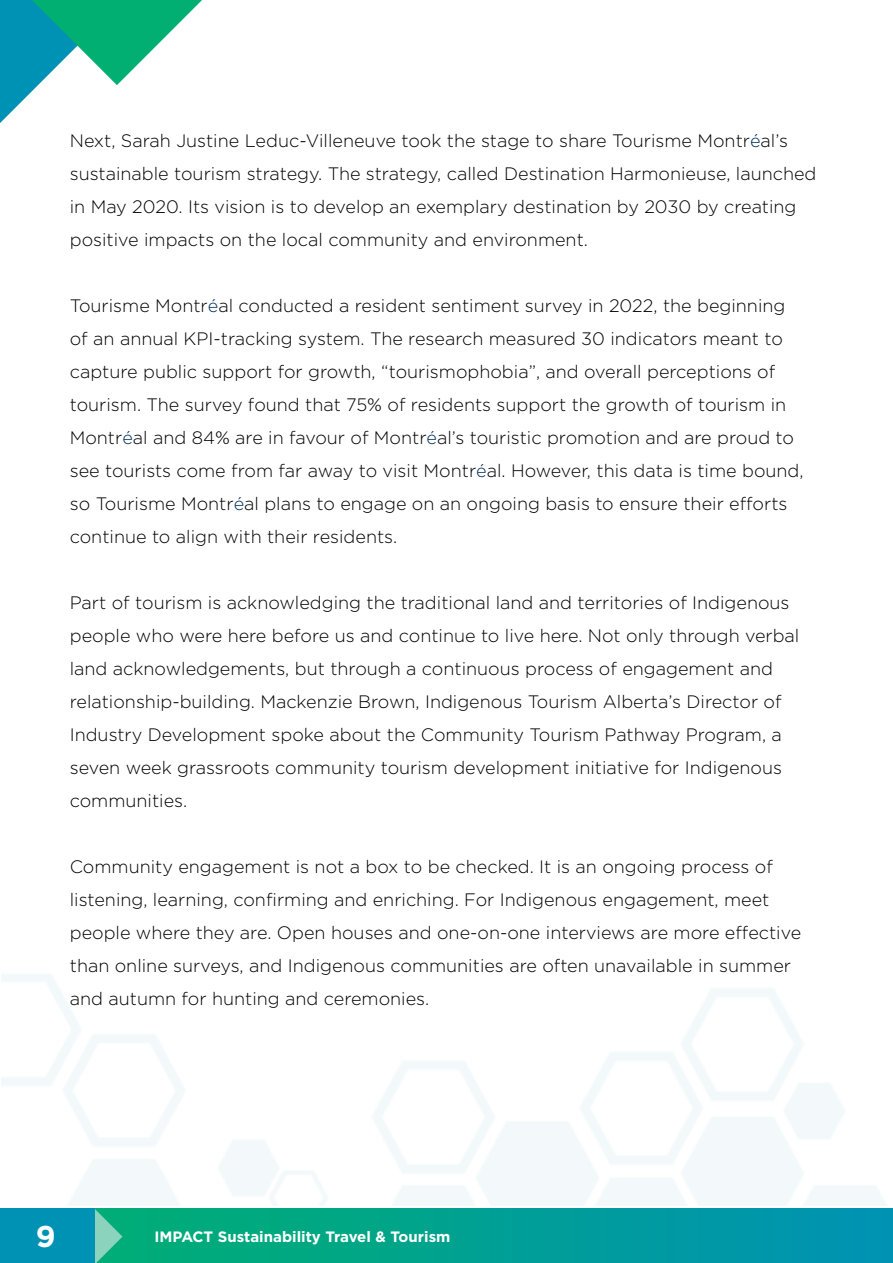
<style>
.page{position:relative;width:893px;height:1263px;background:#fff}
.page>*{position:absolute;margin:0;border:0;box-sizing:border-box;transform-origin:0 0}
.t1{font:700 30px "Gotham";color:#fff}
.t2{font:300 18px/33px "Gotham";color:#000}
.t3{font:700 15px "Gotham";color:#fff}
.s1{color:#00305b}
</style>
<div class="page">
<svg style="left:0;top:0;width:202px;height:123px"></svg>
<svg style="left:122px;top:1208px;width:771px;height:55px;background:#009f94"></svg>
<svg style="left:95px;top:1208px;width:27px;height:55px"></svg>
<div style="left:0;top:1208px;width:95px;height:55px;background:#0092b4"></div>
<p class="t2" style="left:70px;top:123px;width:748px">Next, Sarah Justine Leduc-Villeneuve took the stage to share Tourisme Montr<span class="s1">é</span>al’s sustainable tourism strategy. The strategy, called Destination Harmonieuse, launched in May 2020. Its vision is to develop an exemplary destination by 2030 by creating positive impacts on the local community and environment.</p>
<p class="t2" style="left:70px;top:288px;width:735px">Tourisme Montr<span class="s1">é</span>al conducted a resident sentiment survey in 2022, the beginning of an annual KPI-tracking system. The research measured 30 indicators meant to capture public support for growth, “tourismophobia”, and overall perceptions of tourism. The survey found that 75% of residents support the growth of tourism in Montr<span class="s1">é</span>al and 84% are in favour of Montr<span class="s1">é</span>al’s touristic promotion and are proud to see tourists come from far away to visit Montr<span class="s1">é</span>al. However, this data is time bound, so Tourisme Montr<span class="s1">é</span>al plans to engage on an ongoing basis to ensure their efforts continue to align with their residents.</p>
<p class="t2" style="left:70px;top:585px;width:731px">Part of tourism is acknowledging the traditional land and territories of Indigenous people who were here before us and continue to live here. Not only through verbal land acknowledgements, but through a continuous process of engagement and relationship-building. Mackenzie Brown, Indigenous Tourism Alberta’s Director of Industry Development spoke about the Community Tourism Pathway Program, a seven week grassroots community tourism development initiative for Indigenous communities.</p>
<p class="t2" style="left:70px;top:849px;width:733px">Community engagement is not a box to be checked. It is an ongoing process of listening, learning, confirming and enriching. For Indigenous engagement, meet people where they are. Open houses and one-on-one interviews are more effective than online surveys, and Indigenous communities are often unavailable in summer and autumn for hunting and ceremonies.</p>
<p class="t1" style="left:36px;top:1219px;width:21px">9</p>
<p class="t3" style="left:154px;top:1228px;width:298px">IMPACT Sustainability Travel &amp; Tourism</p>
</div>
